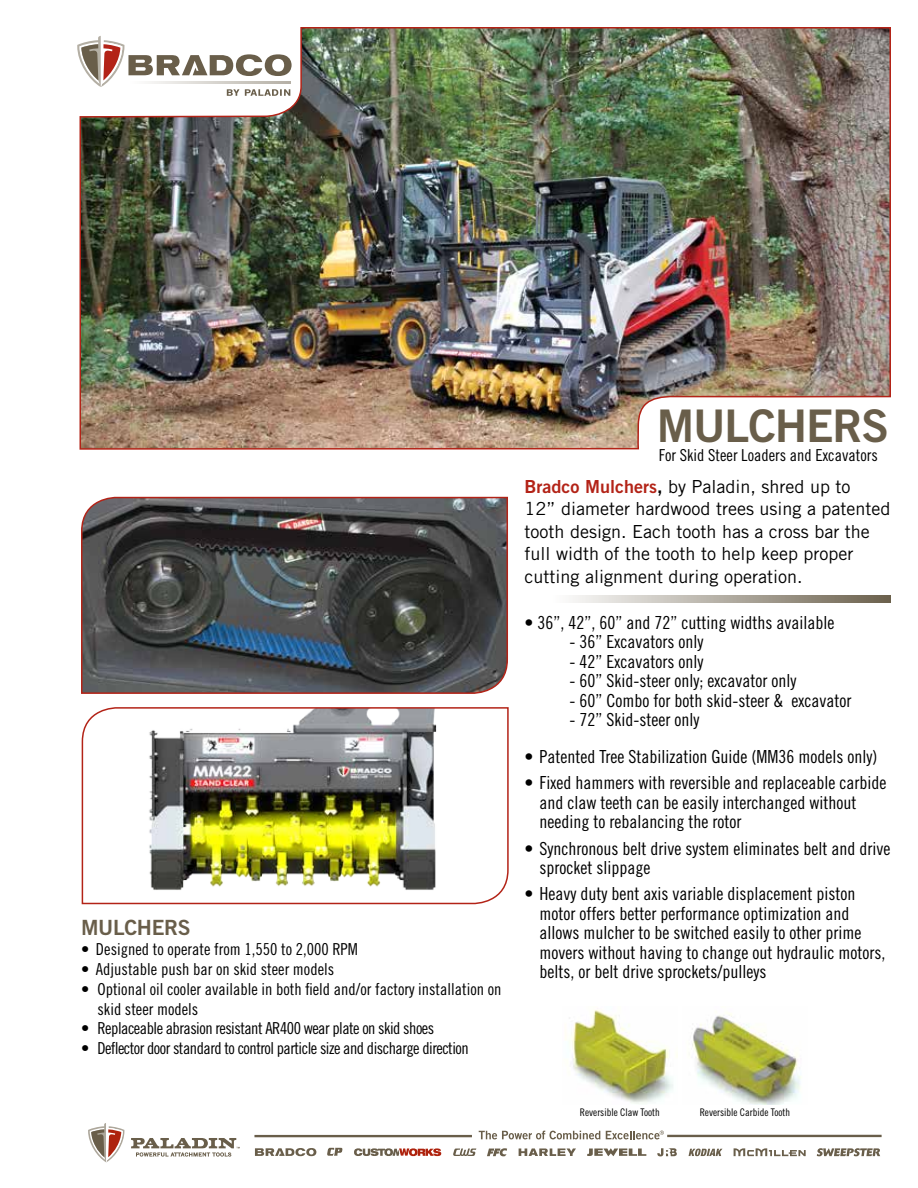
<style>
.page{position:relative;width:918px;height:1188px;background:#fff}
.page>*{position:absolute;margin:0;border:0;box-sizing:border-box;transform-origin:0 0}
.t1{font:45px "Trade Gothic LT Std Bd 2";letter-spacing:-.025em;color:#695e4a}
.t2{font:21px "Trade Gothic LT Std Bd 2";letter-spacing:-.015em;color:#695e4a}
.t3{font:18px/19.5px "Trade Gothic LT Std Cn 18";color:#000}
.t4{font:18px/22.5px "Trade Gothic LT Std";color:#000}
.t5{font:16.5px/19.8px "Trade Gothic LT Std Cn 18";color:#000}
.t6{font:16.5px "Trade Gothic LT Std Cn 18";letter-spacing:-.03em;color:#000}
.t7{font:10.5px "Trade Gothic LT Std Cn 18";color:#000}
.s1{font-family:"Trade Gothic LT Std Bd 2";color:#b32317}
.s2{font-family:"Trade Gothic LT Std Bd 2"}
</style>
<div class="page">
<svg style="left:81px;top:496px;width:427px;height:198px"></svg>
<img style="left:79px;top:27px;width:812px;height:423px">
<svg style="left:77px;top:36px;width:215px;height:60px"></svg>
<svg style="left:88px;top:1123px;width:36px;height:39px"></svg>
<svg style="left:131px;top:1138px;width:109px;height:19px"></svg>
<svg style="left:255px;top:1148px;width:61px;height:8px"></svg>
<svg style="left:327px;top:1148px;width:15px;height:8px"></svg>
<svg style="left:354px;top:1148px;width:87px;height:8px"></svg>
<svg style="left:487px;top:1148px;width:20px;height:8px"></svg>
<svg style="left:519px;top:1148px;width:57px;height:8px"></svg>
<svg style="left:657px;top:1148px;width:20px;height:8px"></svg>
<svg style="left:734px;top:1148px;width:72px;height:8px"></svg>
<svg style="left:817px;top:1148px;width:63px;height:8px"></svg>
<hr style="left:254px;top:1135px;width:218px;height:2px;background:#695e4a">
<svg style="left:479px;top:1131px;width:121px;height:8px"></svg>
<svg style="left:606px;top:1131px;width:58px;height:8px"></svg>
<hr style="left:667px;top:1135px;width:215px;height:2px;background:#695e4a">
<svg style="left:587px;top:1148px;width:59px;height:8px"></svg>
<svg style="left:453px;top:1149px;width:23px;height:7px"></svg>
<svg style="left:689px;top:1149px;width:33px;height:7px"></svg>
<svg style="left:572px;top:596px;width:319px;height:6px"></svg>
<img style="left:565px;top:1010px;width:113px;height:94px">
<img style="left:692px;top:1013px;width:109px;height:92px">
<img style="left:81px;top:707px;width:428px;height:198px">
<p class="t2" style="left:81px;top:915px;width:111px">MULCHERS</p>
<p class="t5" style="left:81px;top:939px;width:279px">• Designed to operate from 1,550 to 2,000 RPM</p>
<p class="t5" style="left:81px;top:959px;width:255px">• Adjustable push bar on skid steer models</p>
<p class="t5" style="left:98px;top:979px;width:406px;text-indent:-16px">• Optional oil cooler available in both field and/or factory installation on skid steer models</p>
<p class="t6" style="left:81px;top:1019px;width:355px">• Replaceable abrasion resistant AR400 wear plate on skid shoes</p>
<p class="t6" style="left:81px;top:1038px;width:389px">• Deflector door standard to control particle size and discharge direction</p>
<h1 class="t1" style="left:657px;top:398px;width:234px">MULCHERS</h1>
<p class="t5" style="left:659px;top:445px;width:221px">For Skid Steer Loaders and Excavators</p>
<p class="t4" style="left:525px;top:475px;width:367px"><span class="s1">Bradco Mulchers</span><span class="s2">,</span> by Paladin, shred up to<br>12” diameter hardwood trees using a patented tooth design. Each tooth has a cross bar the full width of the tooth to help keep proper cutting alignment during operation.</p>
<p class="t3" style="left:525px;top:613px;width:311px">• 36”, 42”, 60” and 72” cutting widths available</p>
<p class="t3" style="left:570px;top:632px;width:135px">- 36” Excavators only</p>
<p class="t3" style="left:570px;top:652px;width:135px">- 42” Excavators only</p>
<p class="t3" style="left:570px;top:671px;width:228px">- 60” Skid-steer only; excavator only</p>
<p class="t3" style="left:570px;top:691px;width:283px">- 60” Combo for both skid-steer &amp; excavator</p>
<p class="t3" style="left:570px;top:710px;width:131px">- 72” Skid-steer only</p>
<p class="t3" style="left:525px;top:747px;width:354px">• Patented Tree Stabilization Guide (MM36 models only)</p>
<p class="t3" style="left:540px;top:773px;width:348px;text-indent:-15px">• Fixed hammers with reversible and replaceable carbide and claw teeth can be easily interchanged without needing to rebalancing the rotor</p>
<p class="t3" style="left:540px;top:838px;width:352px;text-indent:-15px">• Synchronous belt drive system eliminates belt and drive sprocket slippage</p>
<p class="t3" style="left:540px;top:884px;width:347px;text-indent:-15px">• Heavy duty bent axis variable displacement piston motor offers better performance optimization and allows mulcher to be switched easily to other prime movers without having to change out hydraulic motors, belts, or belt drive sprockets/pulleys</p>
<p class="t7" style="left:580px;top:1106px;width:81px">Reversible Claw Tooth</p>
<p class="t7" style="left:700px;top:1106px;width:92px">Reversible Carbide Tooth</p>
</div>
